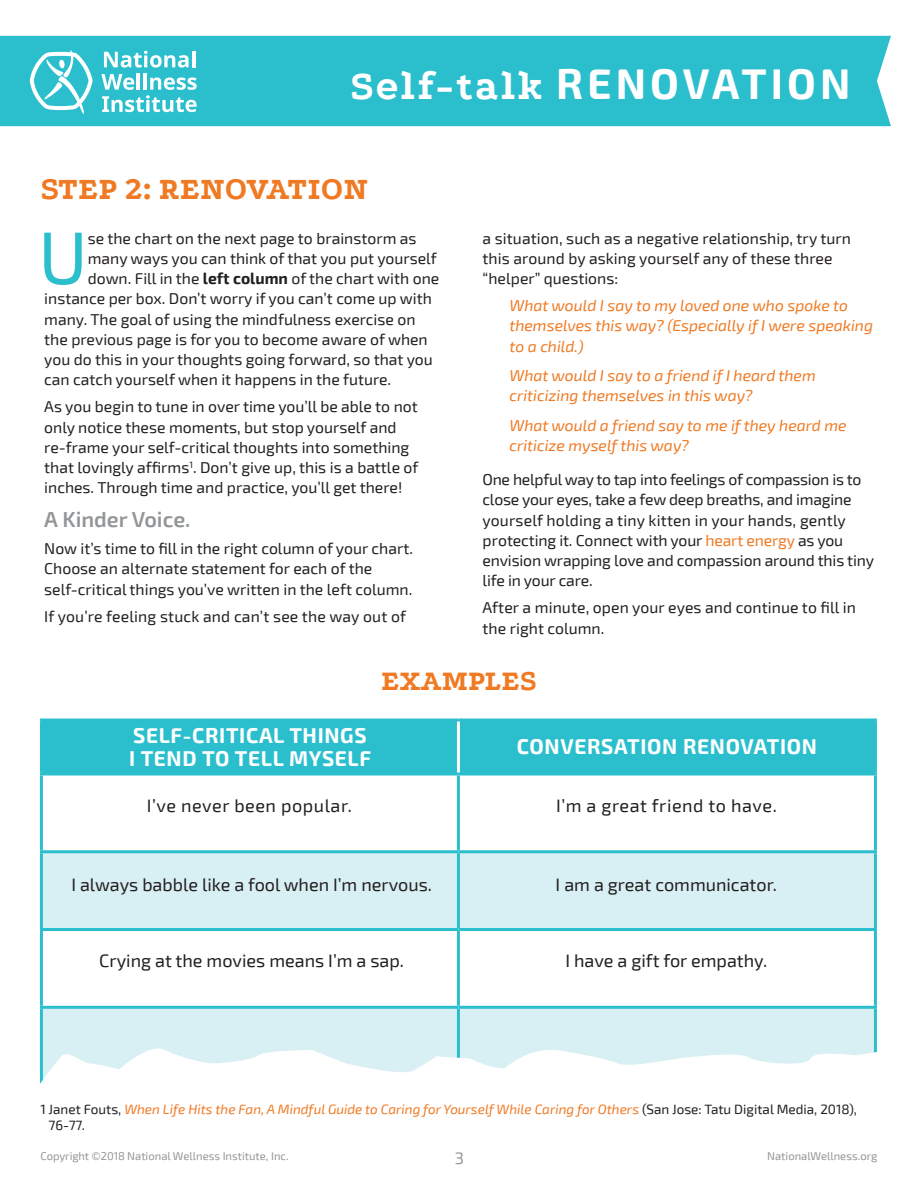
<style>
.page{position:relative;width:918px;height:1188px;background:#fff}
.page>*{position:absolute;margin:0;border:0;box-sizing:border-box;transform-origin:0 0}
.t1{font:74.4px "Exo 2";color:#2bbfce}
.t2{font:700 42px "Exo 2";letter-spacing:.1em;color:#fff}
.t3{font:800 33px "Podkova";color:#ef7a23}
.t4{font:800 30px "Podkova";color:#ef7a23}
.t5{font:600 21.75px "Exo 2";color:#939698}
.t6{font:700 21px/22.5px "Exo 2";letter-spacing:.03em;color:#fff}
.t7{font:18px "Exo 2";color:#231f20}
.t8{font:18px "Exo 2";letter-spacing:.03em;color:#231f20}
.t9{font:16.5px "Exo 2";color:#949699}
.t10{font:15.75px/20.2px "Exo 2";color:#231f20}
.t11{font:italic 15.75px/20.2px "Exo 2";color:#ef7a23}
.t12{font:italic 13.5px/16.2px "Exo 2";color:#ef7a23}
.t13{font:11.25px "Exo 2";color:#949699}
.s1{font-family:"Podkova";font-weight:800}
.s2{font-weight:700}
.s3{color:#ef7a23}
.s4{font-style:normal;color:#231f20}
</style>
<div class="page">
<div style="left:0;top:36px;width:891px;height:90px;background:#2bbfce"></div>
<svg style="left:30px;top:50px;width:63px;height:64px"></svg>
<svg style="left:104px;top:51px;width:85px;height:17px"></svg>
<hr style="left:192px;top:51px;width:3px;height:16px;background:#fff">
<hr style="left:137px;top:73px;width:3px;height:17px;background:#fff">
<hr style="left:144px;top:73px;width:3px;height:17px;background:#fff">
<svg style="left:101px;top:74px;width:96px;height:38px"></svg>
<div style="left:43px;top:722px;width:831px;height:50px;background:#2bbfce"></div>
<svg style="left:43px;top:853px;width:831px;height:189px;fill:#d8eff3"></svg>
<hr style="left:40px;top:775px;width:3px;height:75px;background:#2bbfce">
<hr style="left:457px;top:775px;width:3px;height:75px;background:#2bbfce">
<hr style="left:874px;top:775px;width:3px;height:75px;background:#2bbfce">
<hr style="left:40px;top:850px;width:418px;height:3px;background:#2bbfce">
<hr style="left:40px;top:853px;width:3px;height:75px;background:#2bbfce">
<hr style="left:458px;top:850px;width:419px;height:3px;background:#2bbfce">
<hr style="left:457px;top:853px;width:3px;height:75px;background:#2bbfce">
<hr style="left:874px;top:853px;width:3px;height:75px;background:#2bbfce">
<hr style="left:40px;top:928px;width:418px;height:3px;background:#2bbfce">
<hr style="left:40px;top:931px;width:3px;height:75px;background:#2bbfce">
<hr style="left:458px;top:928px;width:419px;height:3px;background:#2bbfce">
<hr style="left:457px;top:931px;width:3px;height:75px;background:#2bbfce">
<hr style="left:874px;top:931px;width:3px;height:75px;background:#2bbfce">
<hr style="left:40px;top:1006px;width:418px;height:3px;background:#2bbfce">
<hr style="left:40px;top:1009px;width:3px;height:75px;background:#2bbfce">
<hr style="left:458px;top:1006px;width:419px;height:3px;background:#2bbfce">
<hr style="left:457px;top:1009px;width:3px;height:75px;background:#2bbfce">
<hr style="left:874px;top:1009px;width:3px;height:75px;background:#2bbfce">
<svg style="left:40px;top:718px;width:418px;height:4px;background:#45c6d4"></svg>
<hr style="left:40px;top:722px;width:3px;height:50px;background:#2bbfce">
<svg style="left:458px;top:718px;width:419px;height:4px;background:#45c6d4"></svg>
<hr style="left:874px;top:722px;width:3px;height:50px;background:#2bbfce">
<svg style="left:40px;top:772px;width:418px;height:4px;background:#45c6d3"></svg>
<svg style="left:458px;top:772px;width:419px;height:4px;background:#45c6d4"></svg>
<hr style="left:457px;top:722px;width:3px;height:50px;background:#fff">
<svg style="left:39px;top:1042px;width:838px;height:42px"></svg>
<h2 class="t2" style="left:350px;top:59px;width:502px"><span class="s1">Self-talk</span> RENOVATION</h2>
<p class="t3" style="left:40px;top:164px;width:329px">STEP 2: RENOVATION</p>
<p class="t1" style="left:38px;top:214px;width:51px">U</p>
<p class="t10" style="left:88px;top:228px;width:330px">se the chart on the next page to brainstorm as</p>
<p class="t10" style="left:88px;top:248px;width:351px">many ways you can think of that you put yourself</p>
<p class="t10" style="left:88px;top:269px;width:353px">down. Fill in the <span class="s2">left column</span> of the chart with one</p>
<p class="t10" style="left:44px;top:289px;width:389px">instance per box. Don’t worry if you can’t come up with</p>
<p class="t10" style="left:44px;top:309px;width:373px">many. The goal of using the mindfulness exercise on</p>
<p class="t10" style="left:44px;top:329px;width:385px">the previous page is for you to become aware of when</p>
<p class="t10" style="left:44px;top:350px;width:390px">you do this in your thoughts going forward, so that you</p>
<p class="t10" style="left:44px;top:370px;width:348px">can catch yourself when it happens in the future.</p>
<p class="t10" style="left:44px;top:397px;width:376px">As you begin to tune in over time you’ll be able to not only notice these moments, but stop yourself and re-frame your self-critical thoughts into something that lovingly affirms<sup>1</sup>. Don’t give up, this is a battle of inches. Through time and practice, you’ll get there!</p>
<p class="t5" style="left:44px;top:506px;width:148px">A Kinder Voice.</p>
<p class="t10" style="left:44px;top:539px;width:370px">Now it’s time to fill in the right column of your chart.<br>Choose an alternate statement for each of the self-critical things you’ve written in the left column.</p>
<p class="t10" style="left:44px;top:606px;width:363px">If you’re feeling stuck and can’t see the way out of</p>
<p class="t10" style="left:482px;top:228px;width:370px">a situation, such as a negative relationship, try turn this around by asking yourself any of these three “helper” questions:</p>
<p class="t11" style="left:509px;top:296px;width:365px">What would I say to my loved one who spoke to themselves this way? (Especially if I were speaking to a child.)</p>
<p class="t11" style="left:509px;top:366px;width:308px">What would I say to a friend if I heard them criticizing themselves in this way?</p>
<p class="t11" style="left:509px;top:416px;width:339px">What would a friend say to me if they heard me criticize myself this way?</p>
<p class="t10" style="left:482px;top:470px;width:393px">One helpful way to tap into feelings of compassion is to close your eyes, take a few deep breaths, and imagine yourself holding a tiny kitten in your hands, gently protecting it. Connect with your <span class="s3">heart energy</span> as you envision wrapping love and compassion around this tiny life in your care.</p>
<p class="t10" style="left:482px;top:598px;width:375px">After a minute, open your eyes and continue to fill in the right column.</p>
<p class="t4" style="left:381px;top:658px;width:157px">EXAMPLES</p>
<p class="t6" style="left:129px;top:725px;width:243px">SELF-CRITICAL THINGS<br>I TEND TO TELL MYSELF</p>
<p class="t6" style="left:517px;top:736px;width:302px">CONVERSATION RENOVATION</p>
<p class="t8" style="left:147px;top:795px;width:207px">I’ve never been popular.</p>
<p class="t8" style="left:556px;top:795px;width:222px">I’m a great friend to have.</p>
<p class="t7" style="left:71px;top:874px;width:362px">I always babble like a fool when I’m nervous.</p>
<p class="t7" style="left:556px;top:874px;width:223px">I am a great communicator.</p>
<p class="t7" style="left:99px;top:950px;width:306px">Crying at the movies means I’m a sap.</p>
<p class="t7" style="left:565px;top:950px;width:203px">I have a gift for empathy.</p>
<p class="t12" style="left:49px;top:1102px;width:810px;text-indent:-8px"><span class="s4">1 Janet Fouts,</span> When Life Hits the Fan, A Mindful Guide to Caring for Yourself While Caring for Others <span class="s4">(San Jose: Tatu Digital Media, 2018),<br>76-77.</span></p>
<p class="t13" style="left:40px;top:1150px;width:250px">Copyright ©2018 National Wellness Institute, Inc.</p>
<p class="t9" style="left:455px;top:1148px;width:11px">3</p>
<p class="t13" style="left:767px;top:1150px;width:112px">NationalWellness.org</p>
</div>
